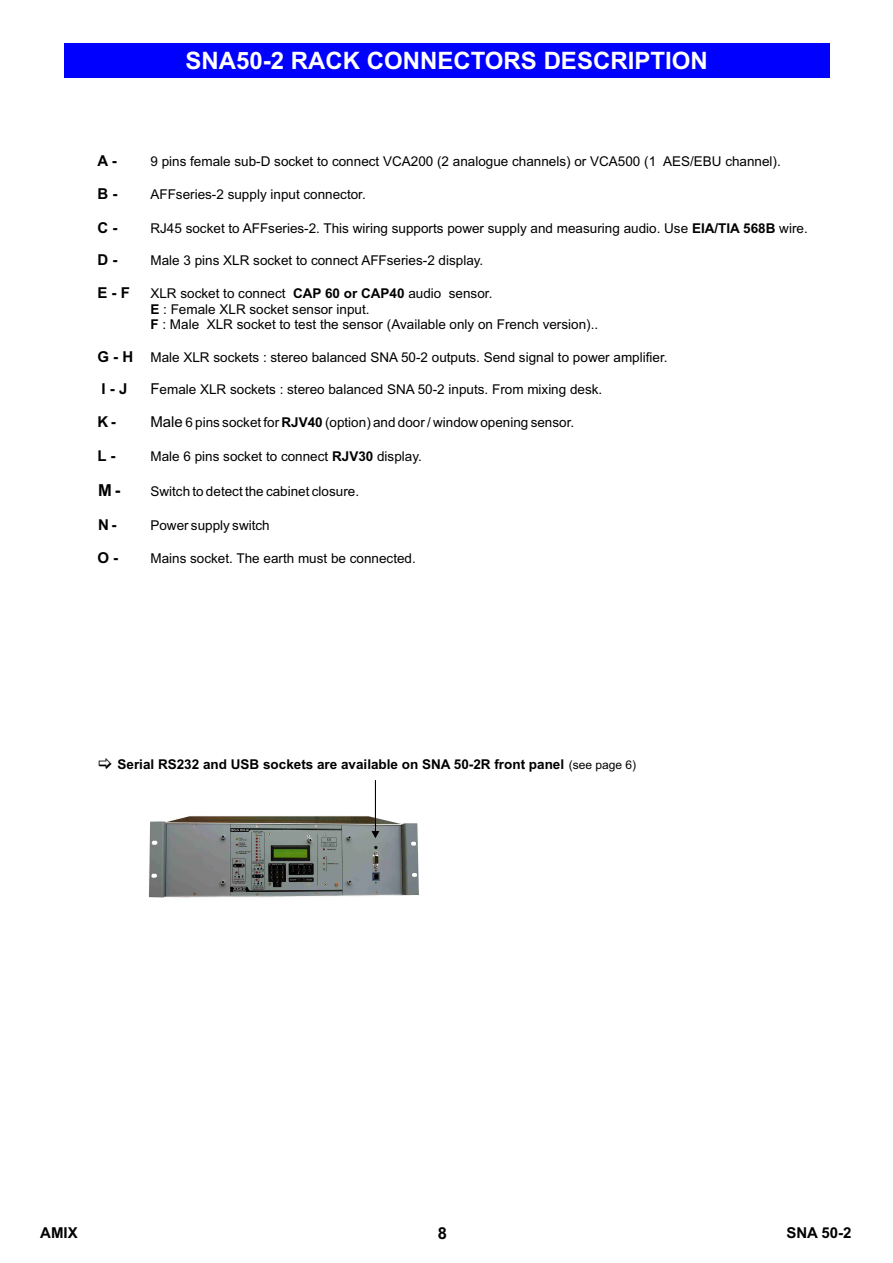
<style>
.page{position:relative;width:893px;height:1263px;background:#fff}
.page>*{position:absolute;margin:0;border:0;box-sizing:border-box;transform-origin:0 0}
.t1{font:700 24px "Arial";color:#fff}
.t2{font:700 16.5px "Arial";color:#000}
.t3{font:700 15px/31.8px "Arial";color:#000}
.t4{font:15px "Arial";color:#000}
.t5{font:13.5px/15.1px "Arial";color:#000}
.t6{font:700 13.5px "Arial";color:#000}
.t7{font:12px "Arial";color:#000}
.s1{font-weight:700}
</style>
<div class="page">
<div style="left:64px;top:44px;width:765px;height:34px;background:#00f"></div>
<img style="left:149px;top:816px;width:270px;height:82px">
<img style="left:190px;top:850px;width:5px;height:20px">
<img style="left:195px;top:850px;width:7px;height:20px">
<svg style="left:374px;top:846px;width:4px;height:3px"></svg>
<svg style="left:373px;top:870px;width:6px;height:14px"></svg>
<svg style="left:371px;top:780px;width:8px;height:58px"></svg>
<h1 class="t1" style="left:185px;top:52px;width:524px">SNA50-2 RACK CONNECTORS DESCRIPTION</h1>
<p class="t3" style="left:97px;top:146px;width:21px">A -</p>
<p class="t3" style="left:97px;top:180px;width:21px">B -</p>
<p class="t3" style="left:97px;top:213px;width:21px">C -<br>D -</p>
<p class="t3" style="left:97px;top:278px;width:34px">E - F</p>
<p class="t5" style="left:150px;top:155px;width:632px">9 pins female sub-D socket to connect VCA200 (2 analogue channels) or VCA500 (1 AES/EBU channel).</p>
<p class="t5" style="left:150px;top:188px;width:217px">AFFseries-2 supply input connector.</p>
<p class="t5" style="left:150px;top:222px;width:659px">RJ45 socket to AFFseries-2. This wiring supports power supply and measuring audio. Use <span class="s1">EIA/TIA 568B</span> wire.</p>
<p class="t5" style="left:150px;top:254px;width:334px">Male 3 pins XLR socket to connect AFFseries-2 display.</p>
<p class="t5" style="left:150px;top:287px;width:343px">XLR socket to connect <span class="s1">CAP 60 or CAP40</span> audio sensor.</p>
<p class="t5" style="left:150px;top:303px;width:449px"><span class="s1">E</span> : Female XLR socket sensor input.<br><span class="s1">F</span> : Male XLR socket to test the sensor (Available only on French version)..</p>
<p class="t3" style="left:97px;top:342px;width:37px">G - H<br>I - J</p>
<p class="t5" style="left:150px;top:351px;width:519px">Male XLR sockets : stereo balanced SNA 50-2 outputs. Send signal to power amplifier.</p>
<p class="t5" style="left:160px;top:383px;width:444px">emale XLR sockets : stereo balanced SNA 50-2 inputs. From mixing desk.</p>
<p class="t5" style="left:185px;top:416px;width:390px">6 pins socket for <span class="s1">RJV40</span> (option) and door / window opening sensor.</p>
<p class="t5" style="left:150px;top:450px;width:273px">Male 6 pins socket to connect <span class="s1">RJV30</span> display.</p>
<p class="t5" style="left:150px;top:485px;width:210px">Switch to detect the cabinet closure.</p>
<p class="t5" style="left:150px;top:518px;width:121px">Power supply switch</p>
<p class="t5" style="left:150px;top:552px;width:267px">Mains socket. The earth must be connected.</p>
<p class="t4" style="left:150px;top:383px;width:11px">F</p>
<p class="t3" style="left:97px;top:407px;width:20px">K -</p>
<p class="t4" style="left:150px;top:416px;width:34px">Male</p>
<p class="t3" style="left:97px;top:441px;width:20px">L -</p>
<p class="t2" style="left:98px;top:484px;width:23px">M -</p>
<p class="t3" style="left:98px;top:510px;width:20px">N -</p>
<p class="t3" style="left:97px;top:543px;width:22px">O -</p>
<p class="t6" style="left:117px;top:759px;width:448px">Serial RS232 and USB sockets are available on SNA 50-2R front panel</p>
<p class="t7" style="left:569px;top:760px;width:69px">(see page 6)</p>
<p class="t3" style="left:40px;top:1218px;width:39px">AMIX</p>
<p class="t2" style="left:438px;top:1226px;width:11px">8</p>
<p class="t3" style="left:786px;top:1218px;width:67px">SNA 50-2</p>
</div>
